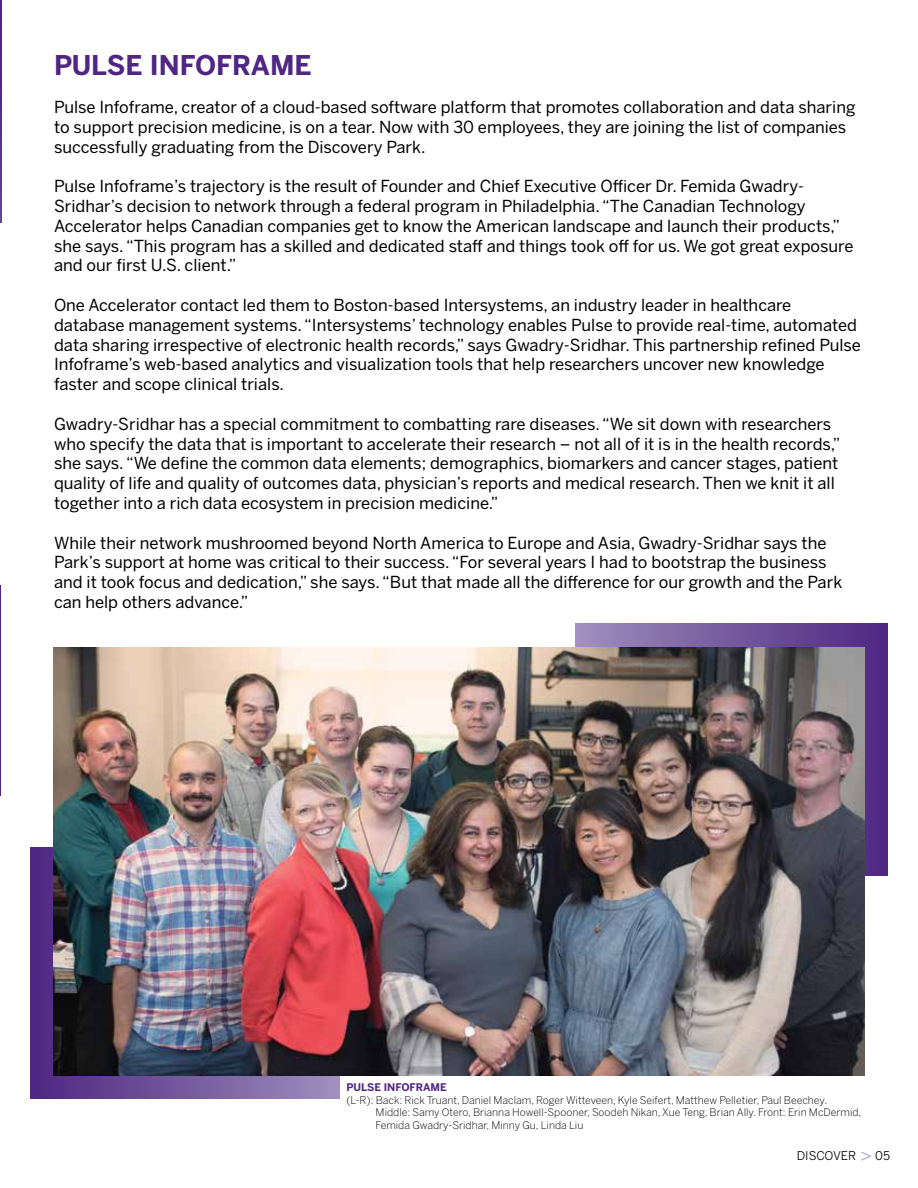
<style>
.page{position:relative;width:918px;height:1188px;background:#fff}
.page>*{position:absolute;margin:0;border:0;box-sizing:border-box;transform-origin:0 0}
.t1{font:700 27px "Benton Sans";color:#4f2683}
.t2{font:18px "Benton Sans";color:#b5a9ce}
.t3{font:16.5px/19.8px "Benton Sans";color:#000}
.t4{font:12px "Benton Sans";color:#000}
.t5{font:300 10.5px/12.6px "Benton Sans";color:#000}
.t6{font:700 10.5px "Benton Sans";color:#4f2683}
</style>
<div class="page">
<hr style="left:0;top:585px;width:1px;height:210px;background:#4f2683">
<svg style="left:31px;top:847px;width:308px;height:252px;background:#644491"></svg>
<div style="left:575px;top:624px;width:312px;height:251px;background:linear-gradient(to right,#9f8fbd,#4e2681)"></div>
<svg style="left:0;top:0;width:1px;height:222px"></svg>
<img style="left:53px;top:647px;width:812px;height:428px">
<h1 class="t1" style="left:54px;top:49px;width:259px">PULSE INFOFRAME</h1>
<p class="t3" style="left:54px;top:97px;width:803px">Pulse Infoframe, creator of a cloud-based software platform that promotes collaboration and data sharing to support precision medicine, is on a tear. Now with 30 employees, they are joining the list of companies successfully graduating from the Discovery Park.</p>
<p class="t3" style="left:54px;top:176px;width:801px">Pulse Infoframe’s trajectory is the result of Founder and Chief Executive Officer Dr. Femida Gwadry-Sridhar’s decision to network through a federal program in Philadelphia. “The Canadian Technology Accelerator helps Canadian companies get to know the American landscape and launch their products,” she says. “This program has a skilled and dedicated staff and things took off for us. We got great exposure and our first U.S. client.”</p>
<p class="t3" style="left:54px;top:295px;width:808px">One Accelerator contact led them to Boston-based Intersystems, an industry leader in healthcare database management systems. “Intersystems’ technology enables Pulse to provide real-time, automated data sharing irrespective of electronic health records,” says Gwadry-Sridhar. This partnership refined Pulse Infoframe’s web-based analytics and visualization tools that help researchers uncover new knowledge faster and scope clinical trials.</p>
<p class="t3" style="left:54px;top:414px;width:788px">Gwadry-Sridhar has a special commitment to combatting rare diseases. “We sit down with researchers who specify the data that is important to accelerate their research – not all of it is in the health records,” she says. “We define the common data elements; demographics, biomarkers and cancer stages, patient quality of life and quality of outcomes data, physician’s reports and medical research. Then we knit it all together into a rich data ecosystem in precision medicine.”</p>
<p class="t3" style="left:54px;top:533px;width:790px">While their network mushroomed beyond North America to Europe and Asia, Gwadry-Sridhar says the Park’s support at home was critical to their success. “For several years I had to bootstrap the business and it took focus and dedication,” she says. “But that made all the difference for our growth and the Park can help others advance.”</p>
<p class="t6" style="left:346px;top:1081px;width:102px">PULSE INFOFRAME</p>
<p class="t5" style="left:376px;top:1093px;width:487px;text-indent:-29px">(L-R): Back: Rick Truant, Daniel Maclam, Roger Witteveen, Kyle Seifert, Matthew Pelletier, Paul Beechey.<br>Middle: Samy Otero, Brianna Howell-Spooner, Soodeh Nikan, Xue Teng, Brian Ally. Front: Erin McDermid,<br>Femida Gwadry-Sridhar, Minny Gu, Linda Liu</p>
<p class="t4" style="left:797px;top:1148px;width:61px">DISCOVER</p>
<p class="t4" style="left:875px;top:1148px;width:16px">05</p>
<p class="t2" style="left:861px;top:1145px;width:13px">&gt;</p>
</div>
